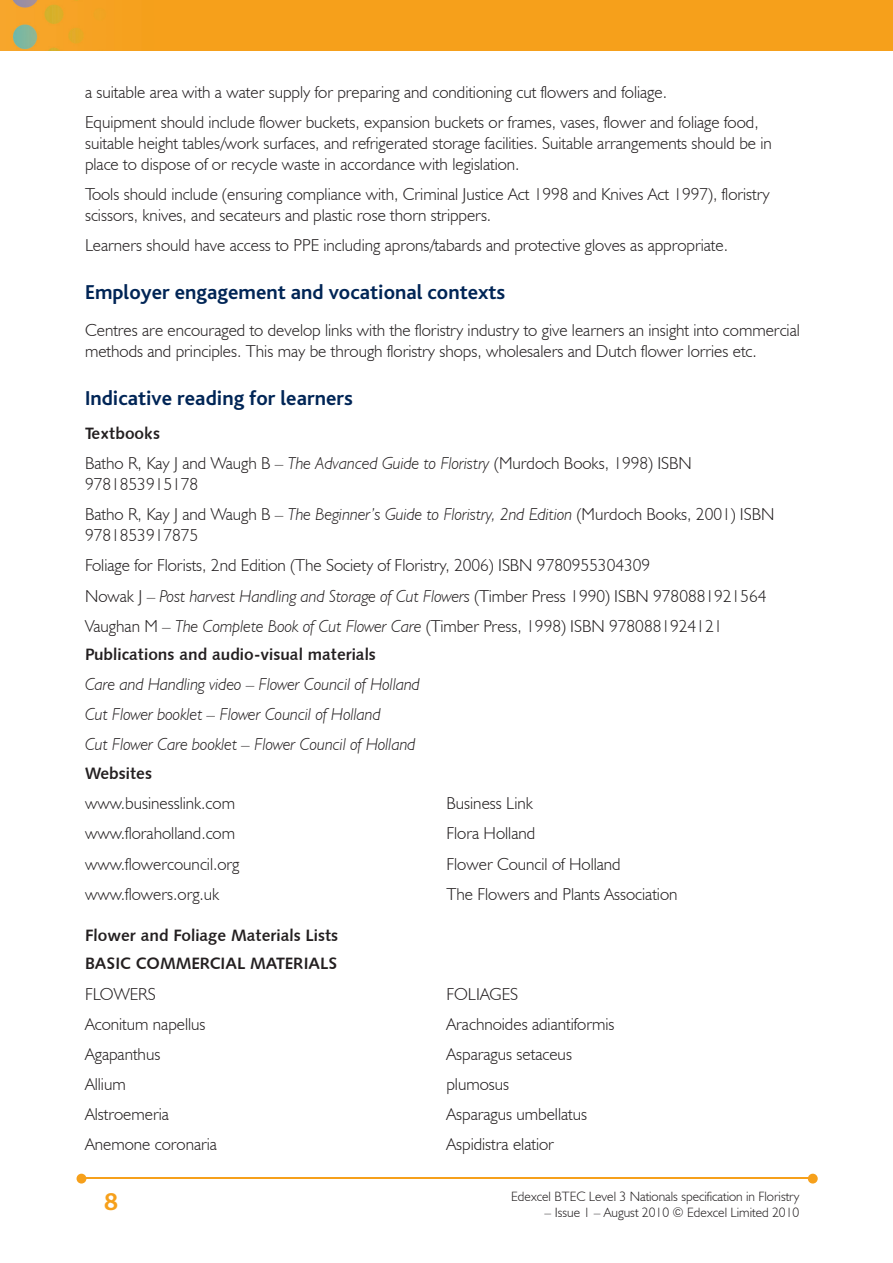
<style>
.page{position:relative;width:893px;height:1263px;background:#fff}
.page>*{position:absolute;margin:0;border:0;box-sizing:border-box;transform-origin:0 0}
.t1{font:700 25.5px "Bliss";color:#f6a01b}
.t2{font:700 21px "Bliss";color:#002556}
.t3{font:300 17.25px/21px "Humanist 521 BT";color:#231f20}
.t4{font:italic 300 17.25px/30px "Humanist 521 BT";color:#231f20}
.t5{font:16.5px/28.5px "Humanist 531 BT Bold A";color:#231f20}
.t6{font:300 13.5px "Humanist 521 BT";color:#231f20}
.s1{font-style:italic}
</style>
<div class="page">
<img style="left:0;top:0;width:893px;height:51px">
<hr style="left:82px;top:1178px;width:728px;height:1px;background:#f6a01b">
<svg style="left:808px;top:1174px;width:10px;height:9px"></svg>
<svg style="left:77px;top:1174px;width:9px;height:9px"></svg>
<p class="t3" style="left:85px;top:77px;width:675px;line-height:30px">a suitable area with a water supply for preparing and conditioning cut flowers and foliage.<br>Equipment should include flower buckets, expansion buckets or frames, vases, flower and foliage food,</p>
<p class="t3" style="left:85px;top:132px;width:688px">suitable height tables/work surfaces, and refrigerated storage facilities. Suitable arrangements should be in place to dispose of or recycle waste in accordance with legislation.</p>
<p class="t3" style="left:85px;top:183px;width:686px">Tools should include (ensuring compliance with, Criminal Justice Act 1998 and Knives Act 1997), floristry scissors, knives, and secateurs and plastic rose thorn strippers.</p>
<p class="t3" style="left:85px;top:234px;width:644px">Learners should have access to PPE including aprons/tabards and protective gloves as appropriate.</p>
<p class="t2" style="left:85px;top:282px;width:422px">Employer engagement and vocational contexts</p>
<p class="t3" style="left:85px;top:319px;width:716px">Centres are encouraged to develop links with the floristry industry to give learners an insight into commercial methods and principles. This may be through floristry shops, wholesalers and Dutch flower lorries etc.</p>
<p class="t2" style="left:85px;top:387px;width:269px">Indicative reading for learners</p>
<p class="t5" style="left:85px;top:419px;width:77px">Textbooks</p>
<p class="t3" style="left:85px;top:453px;width:608px">Batho R, Kay J and Waugh B – <span class="s1">The Advanced Guide to Floristry</span> (Murdoch Books, 1998) ISBN<br>9781853915178</p>
<p class="t3" style="left:85px;top:504px;width:691px">Batho R, Kay J and Waugh B – <span class="s1">The Beginner’s Guide to Floristry, 2nd Edition</span> (Murdoch Books, 2001) ISBN<br>9781853917875</p>
<p class="t3" style="left:85px;top:550px;width:683px;line-height:30px">Foliage for Florists, 2nd Edition (The Society of Floristry, 2006) ISBN 9780955304309<br>Nowak J – <span class="s1">Post harvest Handling and Storage of Cut Flowers</span> (Timber Press 1990) ISBN 9780881921564<br>Vaughan M – <span class="s1">The Complete Book of Cut Flower Care</span> (Timber Press, 1998) ISBN 9780881924121</p>
<p class="t5" style="left:85px;top:640px;width:292px">Publications and audio-visual materials</p>
<p class="t4" style="left:85px;top:669px;width:336px">Care and Handling video – Flower Council of Holland<br>Cut Flower booklet – Flower Council of Holland<br>Cut Flower Care booklet – Flower Council of Holland</p>
<p class="t5" style="left:85px;top:758px;width:69px">Websites</p>
<p class="t3" style="left:85px;top:792px;width:151px">www.businesslink.com</p>
<p class="t3" style="left:446px;top:792px;width:88px">Business Link</p>
<p class="t3" style="left:85px;top:823px;width:152px">www.floraholland.com</p>
<p class="t3" style="left:446px;top:823px;width:90px">Flora Holland</p>
<p class="t3" style="left:85px;top:853px;width:156px">www.flowercouncil.org</p>
<p class="t3" style="left:446px;top:853px;width:176px">Flower Council of Holland</p>
<p class="t3" style="left:85px;top:883px;width:136px">www.flowers.org.uk</p>
<p class="t3" style="left:446px;top:883px;width:232px">The Flowers and Plants Association</p>
<p class="t5" style="left:85px;top:920px;width:255px">Flower and Foliage Materials Lists<br>BASIC COMMERCIAL MATERIALS</p>
<p class="t3" style="left:85px;top:983px;width:72px">FLOWERS</p>
<p class="t3" style="left:446px;top:983px;width:73px">FOLIAGES</p>
<p class="t3" style="left:85px;top:1013px;width:122px">Aconitum napellus</p>
<p class="t3" style="left:446px;top:1013px;width:170px">Arachnoides adiantiformis</p>
<p class="t3" style="left:85px;top:1043px;width:77px">Agapanthus</p>
<p class="t3" style="left:446px;top:1043px;width:127px">Asparagus setaceus</p>
<p class="t3" style="left:85px;top:1073px;width:42px">Allium</p>
<p class="t3" style="left:446px;top:1073px;width:64px">plumosus</p>
<p class="t3" style="left:85px;top:1104px;width:85px">Alstroemeria</p>
<p class="t3" style="left:446px;top:1104px;width:142px">Asparagus umbellatus</p>
<p class="t3" style="left:85px;top:1134px;width:134px">Anemone coronaria</p>
<p class="t3" style="left:446px;top:1134px;width:109px">Aspidistra elatior</p>
<h1 class="t1" style="left:104px;top:1189px;width:15px">8</h1>
<p class="t6" style="left:511px;top:1188px;width:290px">Edexcel BTEC Level 3 Nationals specification in Floristry</p>
<p class="t6" style="left:545px;top:1204px;width:256px">– Issue 1 – August 2010 © Edexcel Limited 2010</p>
</div>
